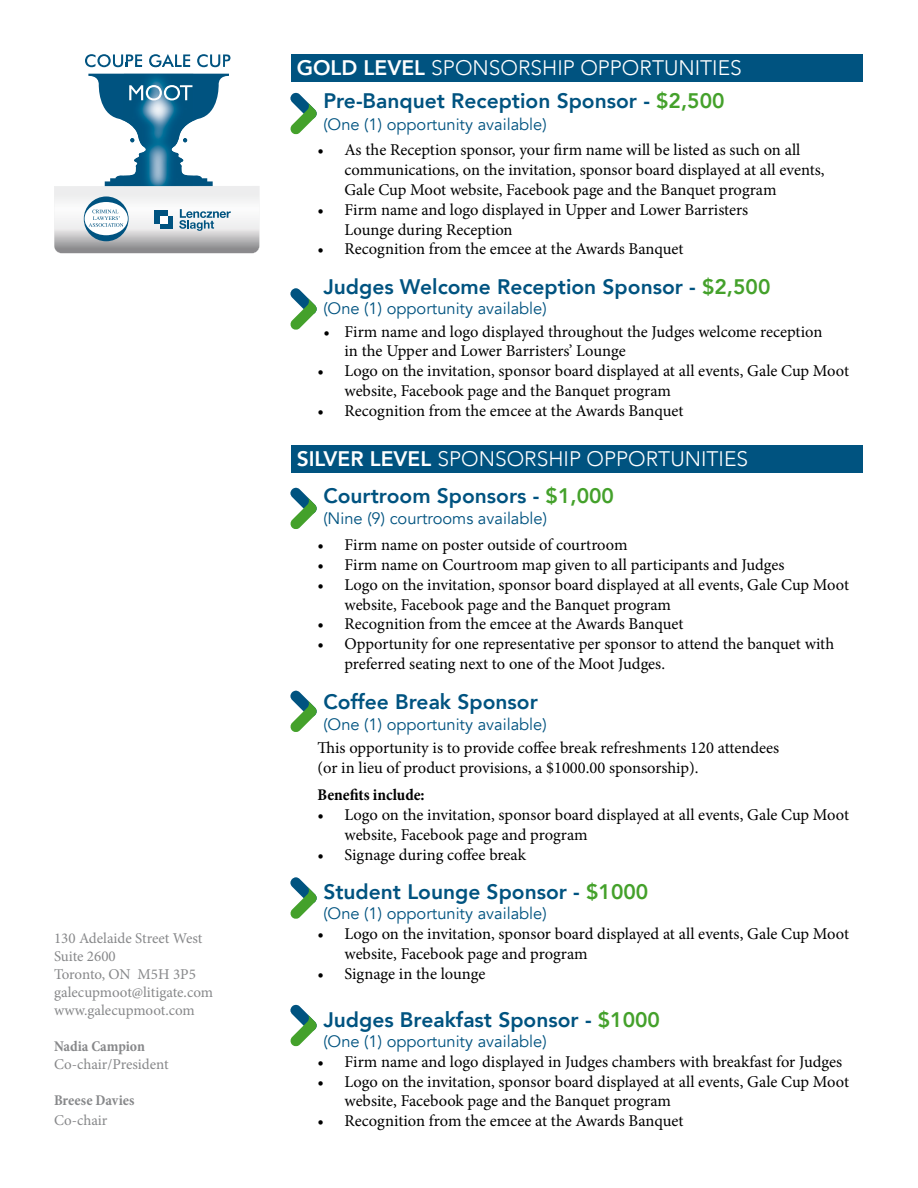
<style>
.page{position:relative;width:918px;height:1188px;background:#fff}
.page>*{position:absolute;margin:0;border:0;box-sizing:border-box;transform-origin:0 0}
.t1{font:800 21px "Avenir";color:#005380}
.t2{font:300 21px "Avenir";color:#fff}
.t3{font:16.5px/19.8px "Minion Pro";letter-spacing:-.005em;color:#000}
.t4{font:16.5px "Avenir";color:#005380}
.t5{font:700 condensed 16.5px "Minion Pro";color:#000}
.t6{font:15px "Minion Pro";color:#87888a}
.t7{font:700 condensed 15px "Minion Pro";color:#87888a}
.s1{font-weight:800}
.s2{color:#44a12b}
</style>
<div class="page">
<div style="left:291px;top:446px;width:572px;height:27px;background:#005380"></div>
<div style="left:291px;top:55px;width:572px;height:27px;background:#005380"></div>
<svg style="left:197px;top:54px;width:33px;height:13px"></svg>
<img style="left:124px;top:65px;width:70px;height:9px">
<svg style="left:85px;top:54px;width:57px;height:13px"></svg>
<svg style="left:149px;top:54px;width:41px;height:13px"></svg>
<svg style="left:54px;top:74px;width:206px;height:179px"></svg>
<svg style="left:290px;top:93px;width:27px;height:41px"></svg>
<svg style="left:290px;top:288px;width:27px;height:42px"></svg>
<svg style="left:290px;top:488px;width:27px;height:41px"></svg>
<svg style="left:290px;top:691px;width:27px;height:41px"></svg>
<svg style="left:290px;top:877px;width:27px;height:42px"></svg>
<svg style="left:290px;top:1005px;width:27px;height:41px"></svg>
<p class="t6" style="left:54px;top:928px;width:150px">130 Adelaide Street West</p>
<p class="t6" style="left:54px;top:946px;width:63px">Suite 2600</p>
<p class="t6" style="left:54px;top:964px;width:143px">Toronto, ON M5H 3P5</p>
<p class="t6" style="left:54px;top:982px;width:161px">galecupmoot@litigate.com</p>
<p class="t6" style="left:54px;top:1000px;width:142px">www.galecupmoot.com</p>
<p class="t7" style="left:54px;top:1036px;width:92px">Nadia Campion</p>
<p class="t6" style="left:54px;top:1054px;width:116px">Co-chair/President</p>
<p class="t7" style="left:54px;top:1090px;width:82px">Breese Davies</p>
<p class="t6" style="left:54px;top:1110px;width:55px">Co-chair</p>
<p class="t2" style="left:297px;top:55px;width:447px"><span class="s1">GOLD LEVEL</span> SPONSORSHIP OPPORTUNITIES</p>
<p class="t1" style="left:323px;top:84px;width:403px">Pre-Banquet Reception Sponsor - <span class="s2">$2,500</span></p>
<p class="t4" style="left:323px;top:114px;width:225px">(One (1) opportunity available)</p>
<p class="t3" style="left:345px;top:140px;width:482px;text-indent:-27px">• As the Reception sponsor, your firm name will be listed as such on all communications, on the invitation, sponsor board displayed at all events,<br>Gale Cup Moot website, Facebook page and the Banquet program</p>
<p class="t3" style="left:345px;top:200px;width:405px;text-indent:-27px">• Firm name and logo displayed in Upper and Lower Barristers<br>Lounge during Reception</p>
<p class="t3" style="left:318px;top:239px;width:368px">• Recognition from the emcee at the Awards Banquet</p>
<p class="t1" style="left:323px;top:270px;width:449px">Judges Welcome Reception Sponsor - <span class="s2">$2,500</span></p>
<p class="t4" style="left:323px;top:298px;width:225px">(One (1) opportunity available)</p>
<p class="t3" style="left:345px;top:322px;width:479px;text-indent:-21px">• Firm name and logo displayed throughout the Judges welcome reception in the Upper and Lower Barristers’ Lounge</p>
<p class="t3" style="left:345px;top:361px;width:506px;text-indent:-27px">• Logo on the invitation, sponsor board displayed at all events, Gale Cup Moot website, Facebook page and the Banquet program</p>
<p class="t3" style="left:318px;top:401px;width:368px">• Recognition from the emcee at the Awards Banquet</p>
<p class="t2" style="left:297px;top:447px;width:453px"><span class="s1">SILVER LEVEL</span> SPONSORSHIP OPPORTUNITIES</p>
<p class="t1" style="left:323px;top:479px;width:292px">Courtroom Sponsors - <span class="s2">$1,000</span></p>
<p class="t4" style="left:323px;top:509px;width:225px">(Nine (9) courtrooms available)</p>
<p class="t3" style="left:318px;top:535px;width:312px">• Firm name on poster outside of courtroom</p>
<p class="t3" style="left:318px;top:555px;width:468px">• Firm name on Courtroom map given to all participants and Judges</p>
<p class="t3" style="left:345px;top:575px;width:506px;text-indent:-27px">• Logo on the invitation, sponsor board displayed at all events, Gale Cup Moot website, Facebook page and the Banquet program</p>
<p class="t3" style="left:318px;top:614px;width:368px">• Recognition from the emcee at the Awards Banquet</p>
<p class="t3" style="left:345px;top:634px;width:491px;text-indent:-27px">• Opportunity for one representative per sponsor to attend the banquet with preferred seating next to one of the Moot Judges.</p>
<p class="t1" style="left:323px;top:685px;width:216px">Coffee Break Sponsor</p>
<p class="t4" style="left:323px;top:715px;width:225px">(One (1) opportunity available)</p>
<p class="t3" style="left:318px;top:738px;width:463px">This opportunity is to provide coffee break refreshments 120 attendees</p>
<p class="t3" style="left:318px;top:758px;width:383px">(or in lieu of product provisions, a $1000.00 sponsorship).</p>
<p class="t5" style="left:318px;top:784px;width:109px">Benefits include:</p>
<p class="t3" style="left:345px;top:805px;width:506px;text-indent:-27px">• Logo on the invitation, sponsor board displayed at all events, Gale Cup Moot website, Facebook page and program</p>
<p class="t3" style="left:318px;top:845px;width:210px">• Signage during coffee break</p>
<p class="t1" style="left:323px;top:876px;width:326px">Student Lounge Sponsor - <span class="s2">$1000</span></p>
<p class="t4" style="left:323px;top:904px;width:225px">(One (1) opportunity available)</p>
<p class="t3" style="left:345px;top:924px;width:506px;text-indent:-27px">• Logo on the invitation, sponsor board displayed at all events, Gale Cup Moot website, Facebook page and program</p>
<p class="t3" style="left:318px;top:964px;width:169px">• Signage in the lounge</p>
<p class="t1" style="left:323px;top:1004px;width:338px">Judges Breakfast Sponsor - <span class="s2">$1000</span></p>
<p class="t4" style="left:323px;top:1031px;width:225px">(One (1) opportunity available)</p>
<p class="t3" style="left:318px;top:1052px;width:526px">• Firm name and logo displayed in Judges chambers with breakfast for Judges</p>
<p class="t3" style="left:345px;top:1072px;width:506px;text-indent:-27px">• Logo on the invitation, sponsor board displayed at all events, Gale Cup Moot website, Facebook page and the Banquet program</p>
<p class="t3" style="left:318px;top:1111px;width:368px">• Recognition from the emcee at the Awards Banquet</p>
</div>
